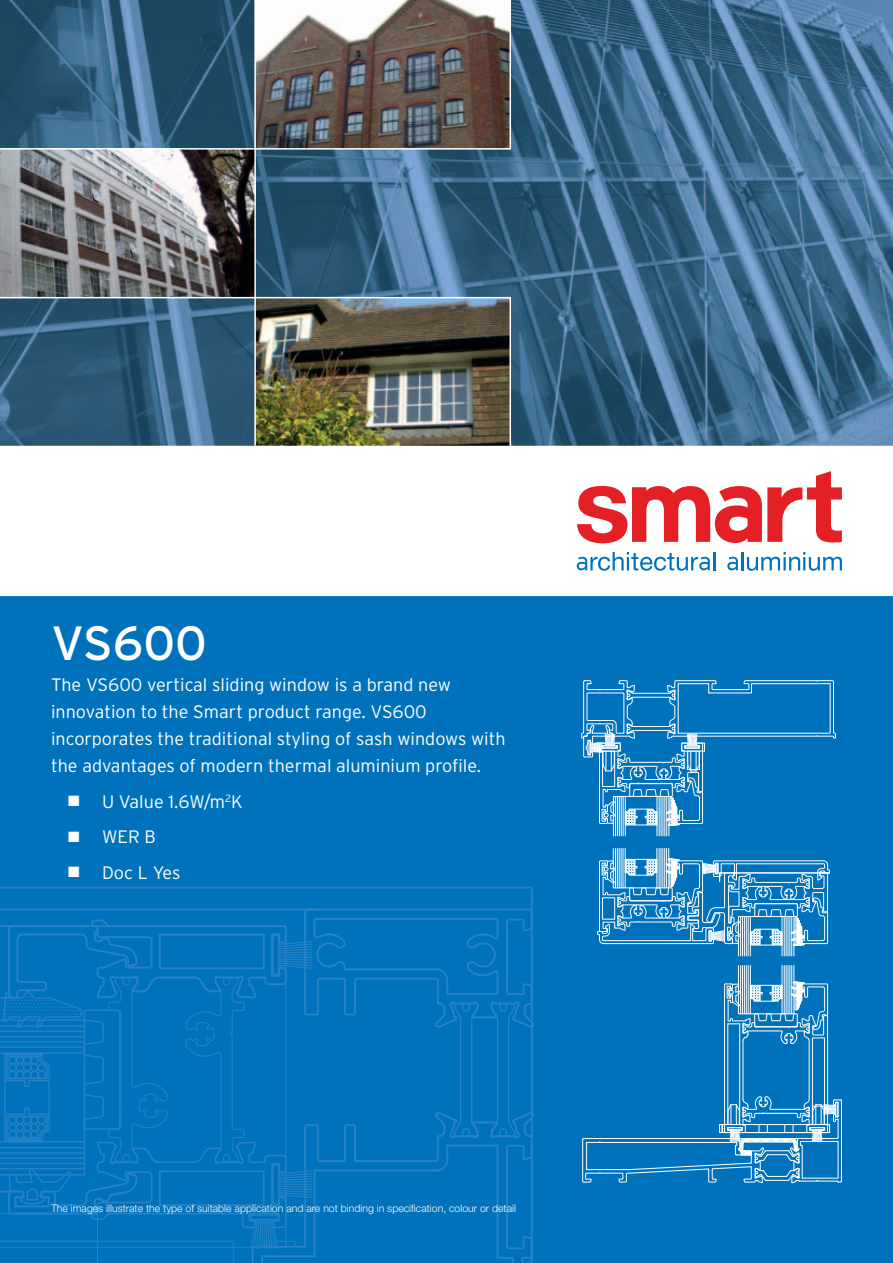
<style>
.page{position:relative;width:893px;height:1263px;background:#fff}
.page>*{position:absolute;margin:0;border:0;box-sizing:border-box;transform-origin:0 0}
.t1{font:48px "Interstate";color:#fff}
.t2{font:300 18px/27px "Interstate";color:#fff}
.t3{font:300 10.5px "Helvetica Neue";color:#fff}
</style>
<div class="page">
<img style="left:256px;top:0;width:637px;height:446px">
<img style="left:0;top:150px;width:254px;height:146px">
<img style="left:0;top:0;width:512px;height:150px">
<img style="left:0;top:296px;width:512px;height:150px">
<div style="left:0;top:596px;width:893px;height:667px;background:#0072bc"></div>
<hr style="left:0;top:886px;width:532px;height:2px;background:#2783c5">
<hr style="left:531px;top:887px;width:2px;height:376px;background:#2783c5">
<svg style="left:0;top:908px;width:534px;height:355px"></svg>
<svg style="left:577px;top:552px;width:138px;height:19px"></svg>
<svg style="left:727px;top:552px;width:115px;height:19px"></svg>
<svg style="left:577px;top:471px;width:265px;height:72px"></svg>
<div style="left:613px;top:796px;width:12px;height:40px;border:1px solid #fff"></div>
<hr style="left:619px;top:796px;width:1px;height:40px;background:#fff">
<hr style="left:621px;top:796px;width:1px;height:40px;background:#fff">
<hr style="left:623px;top:796px;width:1px;height:40px;background:#fff">
<hr style="left:617px;top:796px;width:1px;height:40px;background:#fff">
<hr style="left:615px;top:796px;width:1px;height:40px;background:#fff">
<hr style="left:659px;top:796px;width:1px;height:40px;background:#fff">
<hr style="left:661px;top:796px;width:1px;height:40px;background:#fff">
<hr style="left:666px;top:796px;width:1px;height:40px;background:#fff">
<hr style="left:665px;top:796px;width:1px;height:40px;background:#fff">
<hr style="left:663px;top:796px;width:1px;height:40px;background:#fff">
<div style="left:738px;top:965px;width:13px;height:49px;border:1px solid #fff"></div>
<hr style="left:744px;top:965px;width:1px;height:49px;background:#fff">
<hr style="left:746px;top:965px;width:1px;height:49px;background:#fff">
<hr style="left:748px;top:965px;width:1px;height:49px;background:#fff">
<hr style="left:742px;top:965px;width:1px;height:49px;background:#fff">
<hr style="left:740px;top:965px;width:1px;height:49px;background:#fff">
<hr style="left:784px;top:965px;width:1px;height:49px;background:#fff">
<hr style="left:786px;top:965px;width:1px;height:49px;background:#fff">
<hr style="left:791px;top:965px;width:1px;height:49px;background:#fff">
<hr style="left:790px;top:965px;width:1px;height:49px;background:#fff">
<hr style="left:788px;top:965px;width:1px;height:49px;background:#fff">
<svg style="left:597px;top:848px;width:233px;height:109px"></svg>
<svg style="left:581px;top:680px;width:255px;height:146px"></svg>
<svg style="left:582px;top:981px;width:260px;height:202px"></svg>
<h1 class="t1" style="left:51px;top:616px;width:157px">VS600</h1>
<p class="t2" style="left:51px;top:671px;width:456px">The VS600 vertical sliding window is a brand new innovation to the Smart product range. VS600 incorporates the traditional styling of sash windows with the advantages of modern thermal aluminium profile.</p>
<p class="t2" style="left:68px;top:788px;width:176px">■ U Value 1.6W/m<sup>2</sup>K</p>
<p class="t2" style="left:68px;top:823px;width:89px">■ WER B</p>
<p class="t2" style="left:68px;top:859px;width:114px">■ Doc L Yes</p>
<p class="t3" style="left:51px;top:1202px;width:467px">The images illustrate the type of suitable application and are not binding in specification, colour or detail</p>
</div>
